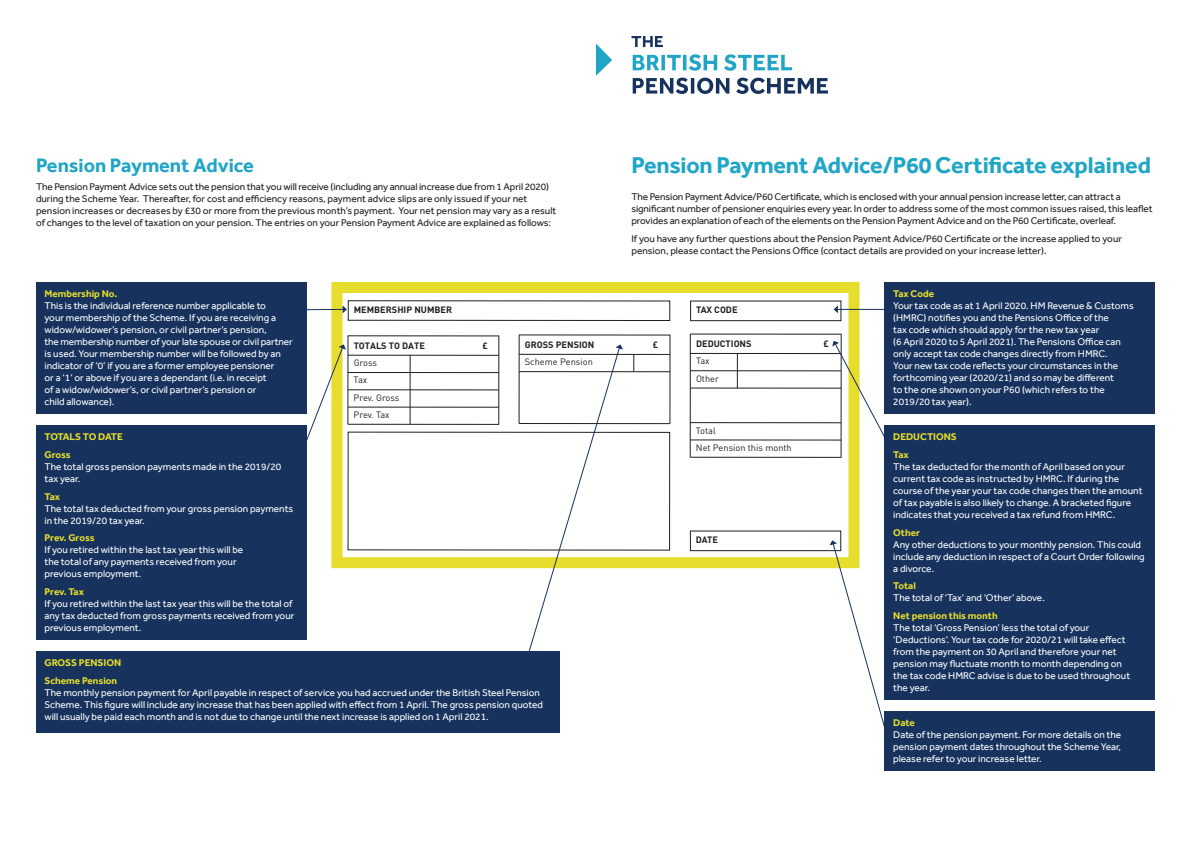
<style>
.page{position:relative;width:1191px;height:842px;background:#fff}
.page>*{position:absolute;margin:0;border:0;box-sizing:border-box;transform-origin:0 0}
.t1{font:700 23.5px "Effra";letter-spacing:-.01em;color:#21a5c7}
.t2{font:700 20px "Effra";color:#21a5c7}
.t3{font:10px/12px "Effra";color:#fff}
.t4{font:10px/12px "Effra";letter-spacing:-.01em;color:#231f20}
.t5{font:700 10px/17.7px "Effra";color:#e6dd2c}
.t6{font:700 10px/17.7px "Effra";letter-spacing:-.02em;color:#e6dd2c}
.t7{font:9.2px/17.3px "DIN";color:#211e1e}
.t8{font:700 9.2px "DIN";color:#211e1e}
.t9{font:700 9.2px "DIN";color:#231f20}
</style>
<div class="page">
<svg style="left:631px;top:36px;width:32px;height:11px"></svg>
<svg style="left:632px;top:54px;width:85px;height:17px"></svg>
<svg style="left:724px;top:54px;width:68px;height:17px"></svg>
<svg style="left:632px;top:78px;width:97px;height:16px"></svg>
<svg style="left:736px;top:78px;width:92px;height:16px"></svg>
<svg style="left:596px;top:43px;width:16px;height:33px"></svg>
<hr style="left:348px;top:355px;width:151px;height:1px;background:#211e1e">
<hr style="left:348px;top:372px;width:151px;height:1px;background:#211e1e">
<hr style="left:348px;top:389px;width:151px;height:1px;background:#211e1e">
<hr style="left:348px;top:407px;width:151px;height:1px;background:#211e1e">
<hr style="left:348px;top:424px;width:151px;height:1px;background:#211e1e">
<hr style="left:348px;top:336px;width:151px;height:1px;background:#211e1e">
<hr style="left:410px;top:355px;width:1px;height:69px;background:#211e1e">
<hr style="left:498px;top:336px;width:1px;height:89px;background:#211e1e">
<hr style="left:348px;top:336px;width:1px;height:88px;background:#211e1e">
<hr style="left:519px;top:354px;width:151px;height:1px;background:#211e1e">
<hr style="left:519px;top:371px;width:151px;height:1px;background:#211e1e">
<hr style="left:519px;top:423px;width:151px;height:1px;background:#211e1e">
<hr style="left:519px;top:335px;width:151px;height:1px;background:#211e1e">
<svg style="left:633px;top:355px;width:1px;height:17px"></svg>
<hr style="left:669px;top:335px;width:1px;height:89px;background:#211e1e">
<hr style="left:519px;top:335px;width:1px;height:88px;background:#211e1e">
<hr style="left:690px;top:353px;width:151px;height:1px;background:#211e1e">
<hr style="left:690px;top:370px;width:151px;height:1px;background:#211e1e">
<hr style="left:690px;top:388px;width:151px;height:1px;background:#211e1e">
<hr style="left:690px;top:422px;width:151px;height:1px;background:#211e1e">
<hr style="left:690px;top:440px;width:151px;height:1px;background:#211e1e">
<hr style="left:690px;top:457px;width:151px;height:1px;background:#211e1e">
<hr style="left:690px;top:334px;width:151px;height:1px;background:#211e1e">
<hr style="left:737px;top:353px;width:1px;height:35px;background:#211e1e">
<hr style="left:841px;top:334px;width:1px;height:124px;background:#211e1e">
<hr style="left:690px;top:334px;width:1px;height:123px;background:#211e1e">
<div style="left:348px;top:432px;width:322px;height:118px;border:1px solid #211e1e"></div>
<div style="left:348px;top:300px;width:322px;height:21px;border:1px solid #211e1e"></div>
<div style="left:690px;top:301px;width:151px;height:20px;border:1px solid #211e1e"></div>
<div style="left:690px;top:531px;width:151px;height:20px;border:1px solid #211e1e"></div>
<div style="left:331px;top:282px;width:528px;height:286px;border:11px solid #e6dd2c"></div>
<div style="left:884px;top:282px;width:271px;height:132px;background:#16325d"></div>
<div style="left:36px;top:282px;width:270px;height:132px;background:#16325d"></div>
<div style="left:36px;top:425px;width:270px;height:214px;background:#16325d"></div>
<div style="left:36px;top:651px;width:523px;height:81px;background:#16325d"></div>
<div style="left:884px;top:711px;width:271px;height:59px;background:#16325d"></div>
<div style="left:884px;top:425px;width:271px;height:274px;background:#16325d"></div>
<hr style="left:837px;top:309px;width:52px;height:1px;background:#16325d">
<svg style="left:833px;top:305px;width:5px;height:8px"></svg>
<svg style="left:306px;top:305px;width:41px;height:8px"></svg>
<svg style="left:832px;top:341px;width:52px;height:105px"></svg>
<svg style="left:306px;top:344px;width:40px;height:112px"></svg>
<svg style="left:525px;top:344px;width:98px;height:319px"></svg>
<svg style="left:829px;top:540px;width:61px;height:187px"></svg>
<h2 class="t2" style="left:36px;top:153px;width:219px">Pension Payment Advice</h2>
<p class="t4" style="left:36px;top:180px;width:522px">The Pension Payment Advice sets out the pension that you will receive (including any annual increase due from 1 April 2020) during the Scheme Year. Thereafter, for cost and efficiency reasons, payment advice slips are only issued if your net pension increases or decreases by £30 or more from the previous month’s payment. Your net pension may vary as a result of changes to the level of taxation on your pension. The entries on your Pension Payment Advice are explained as follows:</p>
<h1 class="t1" style="left:631px;top:152px;width:521px">Pension Payment Advice/P60 Certificate explained</h1>
<p class="t4" style="left:631px;top:190px;width:522px">The Pension Payment Advice/P60 Certificate, which is enclosed with your annual pension increase letter, can attract a significant number of pensioner enquiries every year. In order to address some of the most common issues raised, this leaflet provides an explanation of each of the elements on the Pension Payment Advice and on the P60 Certificate, overleaf.</p>
<p class="t4" style="left:631px;top:232px;width:492px">If you have any further questions about the Pension Payment Advice/P60 Certificate or the increase applied to your pension, please contact the Pensions Office (contact details are provided on your increase letter).</p>
<p class="t5" style="left:45px;top:285px;width:74px">Membership No.</p>
<p class="t3" style="left:45px;top:300px;width:250px">This is the individual reference number applicable to<br>your membership of the Scheme. If you are receiving a widow/widower’s pension, or civil partner’s pension,<br>the membership number of your late spouse or civil partner is used. Your membership number will be followed by an indicator of ‘0’ if you are a former employee pensioner<br>or a ‘1’ or above if you are a dependant (i.e. in receipt<br>of a widow/widower’s, or civil partner’s pension or<br>child allowance).</p>
<p class="t6" style="left:45px;top:428px;width:80px">TOTALS TO DATE<br>Gross</p>
<p class="t3" style="left:45px;top:460px;width:238px">The total gross pension payments made in the 2019/20 tax year.</p>
<p class="t5" style="left:45px;top:487px;width:17px">Tax</p>
<p class="t3" style="left:45px;top:502px;width:250px">The total tax deducted from your gross pension payments in the 2019/20 tax year.</p>
<p class="t5" style="left:45px;top:529px;width:52px">Prev. Gross</p>
<p class="t3" style="left:45px;top:544px;width:200px">If you retired within the last tax year this will be the total of any payments received from your previous employment.</p>
<p class="t5" style="left:45px;top:583px;width:41px">Prev. Tax</p>
<p class="t3" style="left:45px;top:597px;width:251px">If you retired within the last tax year this will be the total of any tax deducted from gross payments received from your previous employment.</p>
<p class="t5" style="left:45px;top:654px;width:78px">GROSS PENSION<br>Scheme Pension</p>
<p class="t3" style="left:45px;top:686px;width:500px">The monthly pension payment for April payable in respect of service you had accrued under the British Steel Pension<br>Scheme. This figure will include any increase that has been applied with effect from 1 April. The gross pension quoted will usually be paid each month and is not due to change until the next increase is applied on 1 April 2021.</p>
<p class="t8" style="left:354px;top:304px;width:100px">MEMBERSHIP NUMBER</p>
<p class="t8" style="left:696px;top:304px;width:43px">TAX CODE</p>
<p class="t9" style="left:482px;top:340px;width:7px">£</p>
<p class="t9" style="left:653px;top:339px;width:7px">£</p>
<p class="t9" style="left:823px;top:337px;width:7px">£</p>
<p class="t8" style="left:696px;top:338px;width:57px">DEDUCTIONS</p>
<p class="t7" style="left:696px;top:352px;width:24px">Tax<br>Other</p>
<p class="t8" style="left:525px;top:339px;width:71px">GROSS PENSION</p>
<p class="t7" style="left:525px;top:353px;width:70px">Scheme Pension</p>
<p class="t8" style="left:354px;top:339px;width:73px">TOTALS TO DATE</p>
<p class="t7" style="left:353px;top:354px;width:47px">Gross<br>Tax<br>Prev. Gross<br>Prev. Tax</p>
<p class="t7" style="left:696px;top:421px;width:97px">Total<br>Net Pension this month</p>
<p class="t8" style="left:696px;top:534px;width:24px">DATE</p>
<p class="t5" style="left:893px;top:285px;width:42px">Tax Code</p>
<p class="t3" style="left:893px;top:300px;width:242px">Your tax code as at 1 April 2020. HM Revenue &amp; Customs (HMRC) notifies you and the Pensions Office of the<br>tax code which should apply for the new tax year<br>(6 April 2020 to 5 April 2021). The Pensions Office can only accept tax code changes directly from HMRC.<br>Your new tax code reflects your circumstances in the forthcoming year (2020/21) and so may be different<br>to the one shown on your P60 (which refers to the 2019/20 tax year).</p>
<p class="t5" style="left:893px;top:428px;width:65px">DEDUCTIONS<br>Tax</p>
<p class="t3" style="left:893px;top:460px;width:251px">The tax deducted for the month of April based on your current tax code as instructed by HMRC. If during the course of the year your tax code changes then the amount of tax payable is also likely to change. A bracketed figure indicates that you received a tax refund from HMRC.</p>
<p class="t5" style="left:893px;top:523px;width:28px">Other</p>
<p class="t3" style="left:893px;top:538px;width:253px">Any other deductions to your monthly pension. This could include any deduction in respect of a Court Order following a divorce.</p>
<p class="t5" style="left:893px;top:577px;width:24px">Total</p>
<p class="t3" style="left:893px;top:592px;width:153px">The total of ‘Tax’ and ‘Other’ above.</p>
<p class="t5" style="left:893px;top:607px;width:106px">Net pension this month</p>
<p class="t3" style="left:893px;top:621px;width:238px">The total ‘Gross Pension’ less the total of your ‘Deductions’. Your tax code for 2020/21 will take effect from the payment on 30 April and therefore your net pension may fluctuate month to month depending on the tax code HMRC advise is due to be used throughout the year.</p>
<p class="t5" style="left:893px;top:714px;width:23px">Date</p>
<p class="t3" style="left:893px;top:728px;width:229px;text-align:justify">Date of the pension payment. For more details on the pension payment dates throughout the Scheme Year, please refer to your increase letter.</p>
</div>
